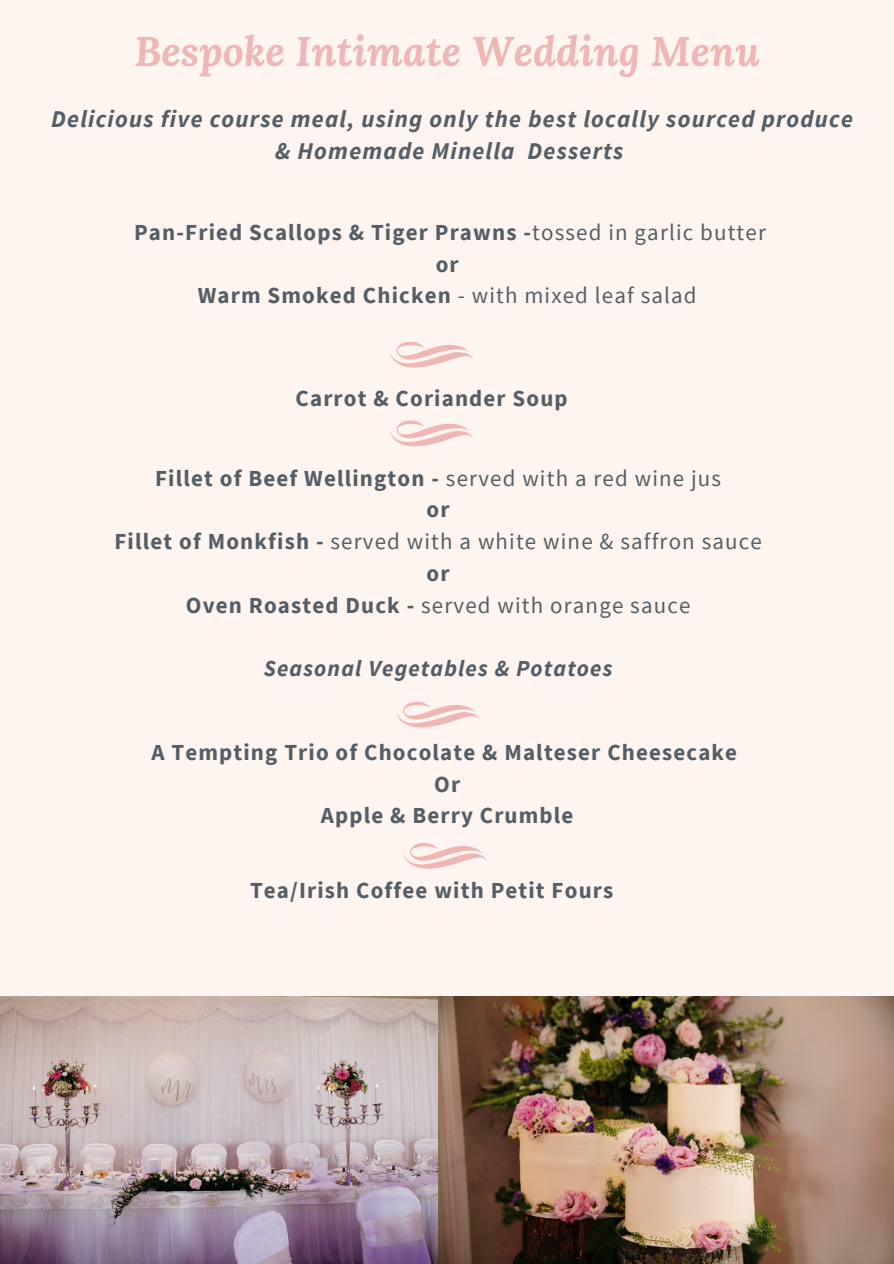
<style>
.page{position:relative;width:894px;height:1264px;background:#fff}
.page>*{position:absolute;margin:0;border:0;box-sizing:border-box;transform-origin:0 0}
.t1{font:italic 700 41.1px "Lora";color:#eeb6b4}
.t2{font:italic 700 24px "Source Sans Pro";letter-spacing:.05em;color:#555e66}
.t3{font:700 22.95px "Source Sans Pro";letter-spacing:.05em;color:#555e66}
.t4{font:22.95px "Source Sans Pro";letter-spacing:.05em;color:#555e66}
.t5{font:italic 700 22.95px "Source Sans Pro";letter-spacing:.05em;color:#555e66}
.s1{font-weight:400}
.s2{font-weight:700}
</style>
<div class="page">
<div style="left:0;top:0;width:893px;height:1263px;background:#fff5f0"></div>
<img style="left:0;top:996px;width:893px;height:267px">
<svg style="left:390px;top:342px;width:82px;height:25px"></svg>
<svg style="left:390px;top:420px;width:82px;height:26px"></svg>
<svg style="left:396px;top:701px;width:83px;height:26px"></svg>
<svg style="left:404px;top:843px;width:82px;height:25px"></svg>
<p class="t1" style="left:134px;top:23px;width:627px">Bespoke Intimate Wedding Menu</p>
<p class="t2" style="left:51px;top:103px;width:803px">Delicious five course meal, using only the best locally sourced produce</p>
<p class="t2" style="left:275px;top:136px;width:349px">&amp; Homemade Minella Desserts</p>
<p class="t3" style="left:134px;top:217px;width:633px">Pan-Fried Scallops &amp; Tiger Prawns -<span class="s1">tossed in garlic butter</span></p>
<p class="t3" style="left:435px;top:249px;width:24px">or</p>
<p class="t4" style="left:198px;top:281px;width:500px"><span class="s2">Warm Smoked Chicken</span> - with mixed leaf salad</p>
<p class="t3" style="left:295px;top:383px;width:273px">Carrot &amp; Coriander Soup</p>
<p class="t3" style="left:155px;top:463px;width:567px">Fillet of Beef Wellington - <span class="s1">served with a red wine jus</span></p>
<p class="t3" style="left:426px;top:495px;width:24px">or</p>
<p class="t4" style="left:114px;top:526px;width:648px"><span class="s2">Fillet of Monkfish -</span> served with a white wine &amp; saffron sauce</p>
<p class="t3" style="left:426px;top:558px;width:24px">or</p>
<p class="t4" style="left:186px;top:590px;width:506px"><span class="s2">Oven Roasted Duck -</span> served with orange sauce</p>
<p class="t5" style="left:264px;top:653px;width:350px">Seasonal Vegetables &amp; Potatoes</p>
<p class="t3" style="left:151px;top:737px;width:587px">A Tempting Trio of Chocolate &amp; Malteser Cheesecake</p>
<p class="t3" style="left:434px;top:769px;width:27px">Or</p>
<p class="t3" style="left:321px;top:800px;width:254px">Apple &amp; Berry Crumble</p>
<p class="t3" style="left:250px;top:875px;width:364px">Tea/Irish Coffee with Petit Fours</p>
</div>
